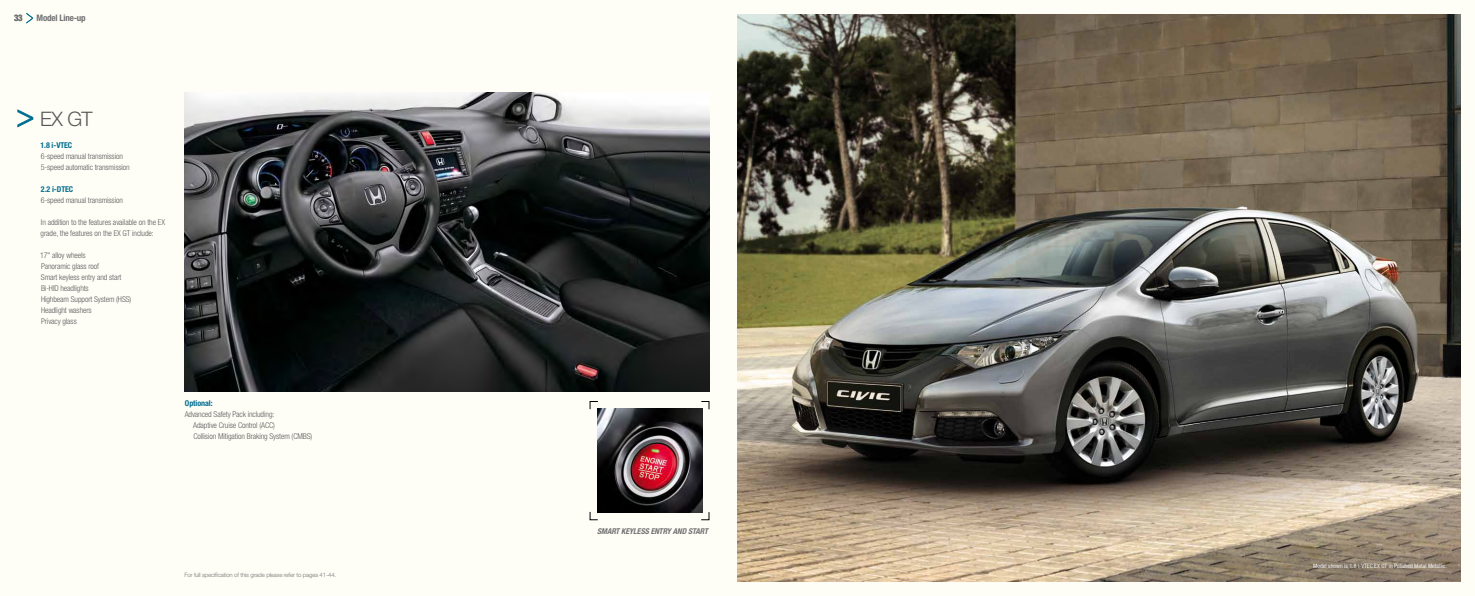
<style>
.page{position:relative;width:1475px;height:596px;background:#fff}
.page>*{position:absolute;margin:0;border:0;box-sizing:border-box;transform-origin:0 0}
.t1{font:300 20px "Helvetica Neue";color:#58585a}
.t2{font:700 condensed 9px "Helvetica Neue";letter-spacing:-.02em;color:#707172}
.t3{font:300 condensed 8px/11px "Helvetica Neue";letter-spacing:-.01em;color:#58585a}
.t4{font:700 condensed 8px "Helvetica Neue";letter-spacing:-.01em;color:#006e91}
.t5{font:italic 700 condensed 8px "Helvetica Neue";letter-spacing:-.01em;color:#707172}
.t6{font:300 6px "Helvetica Neue";letter-spacing:-.02em;color:#707172}
.t7{font:condensed 6px "Helvetica Neue";color:#fff}
</style>
<div class="page">
<div style="left:0;top:0;width:1474px;height:595px;background:#fffef6"></div>
<svg style="left:17px;top:109px;width:17px;height:19px"></svg>
<img style="left:184px;top:92px;width:525px;height:299px">
<img style="left:737px;top:14px;width:723px;height:567px">
<img style="left:597px;top:408px;width:105px;height:104px">
<svg style="left:589px;top:401px;width:9px;height:8px"></svg>
<svg style="left:589px;top:511px;width:9px;height:8px"></svg>
<svg style="left:700px;top:511px;width:9px;height:8px"></svg>
<svg style="left:701px;top:401px;width:8px;height:8px"></svg>
<svg style="left:26px;top:13px;width:7px;height:11px"></svg>
<p class="t2" style="left:14px;top:13px;width:10px">33</p>
<p class="t2" style="left:37px;top:13px;width:51px">Model Line-up</p>
<h1 class="t1" style="left:40px;top:106px;width:54px">EX GT</h1>
<p class="t4" style="left:40px;top:140px;width:33px">1.8 i-VTEC</p>
<p class="t3" style="left:41px;top:151px;width:90px">6-speed manual transmission<br>5-speed automatic transmission</p>
<p class="t4" style="left:41px;top:184px;width:34px">2.2 i-DTEC</p>
<p class="t3" style="left:41px;top:195px;width:84px">6-speed manual transmission</p>
<p class="t3" style="left:41px;top:217px;width:126px">In addition to the features available on the EX grade, the features on the EX GT include:</p>
<p class="t3" style="left:40px;top:250px;width:93px">17" alloy wheels<br>Panoramic glass roof<br>Smart keyless entry and start<br>Bi-HID headlights<br>Highbeam Support System (HSS)<br>Headlight washers<br>Privacy glass</p>
<p class="t4" style="left:185px;top:398px;width:29px">Optional:</p>
<p class="t3" style="left:193px;top:408px;width:121px;text-indent:-9px">Advanced Safety Pack including:<br>Adaptive Cruise Control (ACC)<br>Collision Mitigation Braking System (CMBS)</p>
<p class="t6" style="left:184px;top:571px;width:153px">For full specification of this grade please refer to pages 41-44.</p>
<p class="t5" style="left:597px;top:526px;width:112px">SMART KEYLESS ENTRY AND START</p>
<p class="t7" style="left:1312px;top:561px;width:135px">Model shown is 1.8 i-VTEC EX GT in Polished Metal Metallic.</p>
</div>
